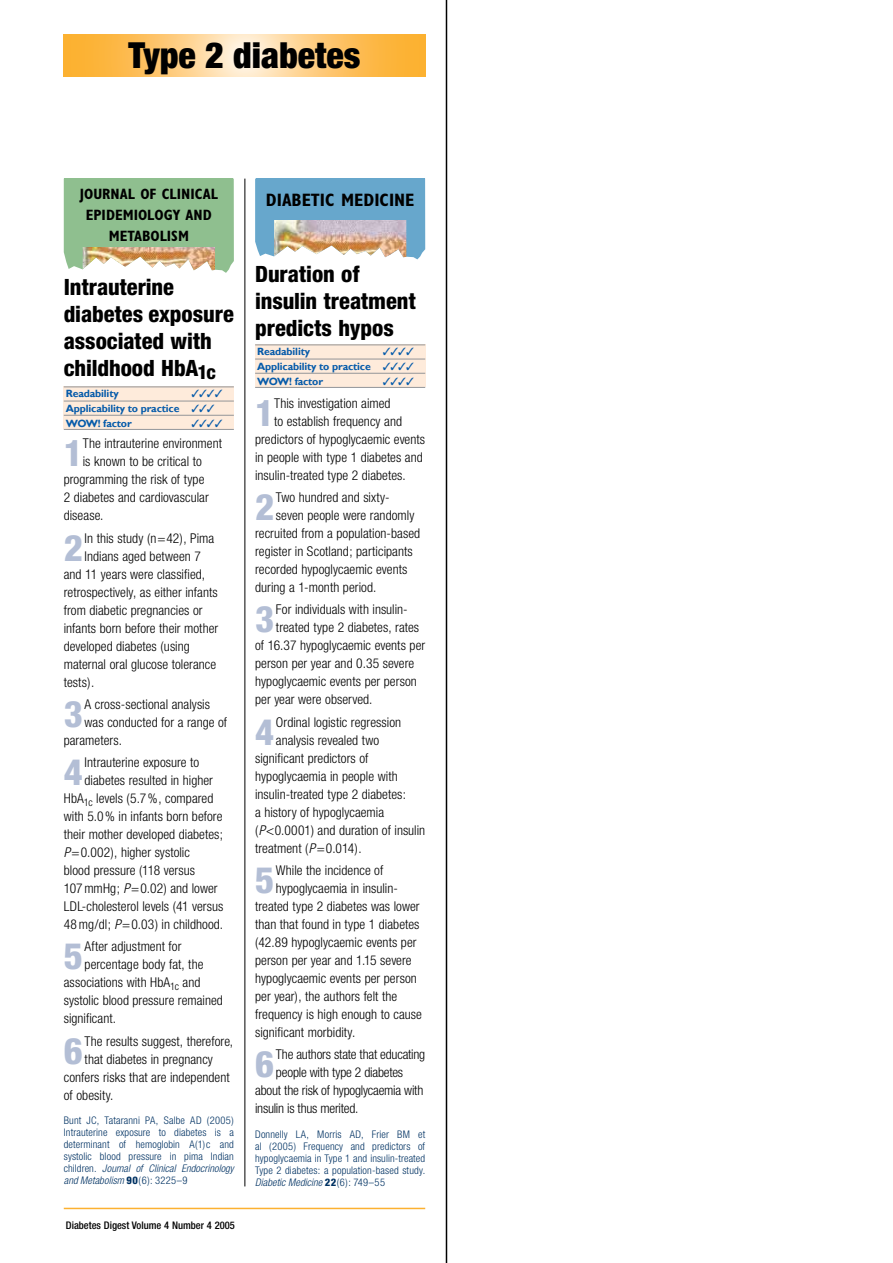
<style>
.page{position:relative;width:893px;height:1263px;background:#fff}
.page>*{position:absolute;margin:0;border:0;box-sizing:border-box;transform-origin:0 0}
.t1{font:800 condensed 36.6px "Helvetica Neue";color:#b3bed5}
.t2{font:900 condensed 36px "Helvetica Neue";color:#000}
.t3{font:800 condensed 22.5px/27px "Helvetica Neue";color:#000}
.t4{font:700 condensed 18px "Gill Sans";color:#000}
.t5{font:700 condensed 15px/21px "Gill Sans";color:#000;text-align:center}
.t6{font:300 condensed 13.5px "Helvetica Neue";letter-spacing:.005em;color:#000}
.t7{font:300 condensed 13.5px "Helvetica Neue";letter-spacing:-.015em;color:#000}
.t8{font:300 condensed 13.5px "Helvetica Neue";letter-spacing:-.02em;color:#000}
.t9{font:300 condensed 10.5px/12px "Helvetica Neue";letter-spacing:.015em;color:#003263;text-align:justify}
.t10{font:700 10.5px/15px "Gill Sans";letter-spacing:-.015em;color:#065baa}
.t11{font:500 condensed 10.5px "Helvetica Neue";color:#000}
.t12{font:10.5px "Zapf Dingbats ITC";color:#065baa}
.s1{font-style:italic}
.s2{font-weight:800}
</style>
<div class="page">
<svg style="left:64px;top:34px;width:361px;height:43px;background:#fdc975"></svg>
<hr style="left:64px;top:1208px;width:361px;height:1px;background:#fcb131">
<div style="left:64px;top:386px;width:170px;height:43px;background:#feebdb"></div>
<hr style="left:64px;top:386px;width:170px;height:1px;background:#939598">
<hr style="left:64px;top:401px;width:170px;height:1px;background:#939598">
<hr style="left:64px;top:415px;width:170px;height:1px;background:#939598">
<hr style="left:64px;top:429px;width:170px;height:1px;background:#939598">
<svg style="left:64px;top:179px;width:170px;height:94px"></svg>
<img style="left:83px;top:247px;width:132px;height:23px">
<div style="left:65px;top:179px;width:168px;height:68px;background:#8fbf8f"></div>
<hr style="left:244px;top:179px;width:1px;height:1007px;background:#000">
<hr style="left:446px;top:0;width:1px;height:1263px;background:#000">
<div style="left:255px;top:344px;width:170px;height:43px;background:#feebdb"></div>
<hr style="left:255px;top:344px;width:170px;height:1px;background:#939598">
<hr style="left:255px;top:359px;width:170px;height:1px;background:#939598">
<hr style="left:255px;top:373px;width:170px;height:1px;background:#939598">
<hr style="left:255px;top:387px;width:170px;height:1px;background:#939598">
<svg style="left:255px;top:179px;width:170px;height:80px"></svg>
<img style="left:274px;top:220px;width:132px;height:37px">
<div style="left:256px;top:179px;width:168px;height:41px;background:#67a7cc"></div>
<h2 class="t2" style="left:128px;top:33px;width:234px">Type 2 diabetes</h2>
<p class="t5" style="left:80px;top:183px;width:140px">JOURNAL OF CLINICAL<br>EPIDEMIOLOGY AND<br>METABOLISM</p>
<h3 class="t3" style="left:64px;top:273px;width:172px">Intrauterine diabetes exposure associated with childhood HbA<sub>1c</sub></h3>
<p class="t10" style="left:66px;top:386px;width:54px">Readability</p>
<p class="t12" style="left:191px;top:388px;width:33px">✓✓✓✓</p>
<p class="t10" style="left:66px;top:401px;width:150px">Applicability to practice ✓✓✓<br>WOW! factor</p>
<p class="t12" style="left:191px;top:418px;width:33px">✓✓✓✓</p>
<h1 class="t1" style="left:64px;top:431px;width:21px">1</h1>
<p class="t6" style="left:83px;top:436px;width:141px">The intrauterine environment</p>
<p class="t6" style="left:83px;top:454px;width:121px">is known to be critical to</p>
<p class="t6" style="left:64px;top:472px;width:142px">programming the risk of type</p>
<p class="t6" style="left:64px;top:490px;width:146px">2 diabetes and cardiovascular</p>
<p class="t6" style="left:64px;top:508px;width:41px">disease.</p>
<h1 class="t1" style="left:64px;top:525px;width:21px">2</h1>
<p class="t6" style="left:85px;top:530px;width:131px">In this study (n=42), Pima</p>
<p class="t6" style="left:85px;top:548px;width:118px">Indians aged between 7</p>
<p class="t6" style="left:64px;top:566px;width:143px">and 11 years were classified,</p>
<p class="t6" style="left:64px;top:584px;width:156px">retrospectively, as either infants</p>
<p class="t6" style="left:64px;top:602px;width:140px">from diabetic pregnancies or</p>
<p class="t6" style="left:64px;top:620px;width:156px">infants born before their mother</p>
<p class="t6" style="left:64px;top:638px;width:127px">developed diabetes (using</p>
<p class="t6" style="left:64px;top:656px;width:154px">maternal oral glucose tolerance</p>
<p class="t6" style="left:64px;top:674px;width:32px">tests).</p>
<h1 class="t1" style="left:64px;top:691px;width:21px">3</h1>
<p class="t6" style="left:85px;top:696px;width:127px">A cross-sectional analysis</p>
<p class="t6" style="left:85px;top:714px;width:144px">was conducted for a range of</p>
<p class="t6" style="left:64px;top:732px;width:60px">parameters.</p>
<h1 class="t1" style="left:64px;top:749px;width:21px">4</h1>
<p class="t6" style="left:85px;top:755px;width:116px">Intrauterine exposure to</p>
<p class="t6" style="left:85px;top:773px;width:130px">diabetes resulted in higher</p>
<p class="t6" style="left:64px;top:791px;width:151px">HbA<sub>1c</sub> levels (5.7%, compared</p>
<p class="t6" style="left:64px;top:809px;width:160px">with 5.0% in infants born before</p>
<p class="t6" style="left:64px;top:827px;width:161px">their mother developed diabetes;</p>
<p class="t6" style="left:64px;top:845px;width:128px"><span class="s1">P</span>=0.002), higher systolic</p>
<p class="t6" style="left:64px;top:863px;width:133px">blood pressure (118 versus</p>
<p class="t6" style="left:64px;top:881px;width:155px">107mmHg; <span class="s1">P</span>=0.02) and lower</p>
<p class="t6" style="left:64px;top:899px;width:161px">LDL-cholesterol levels (41 versus</p>
<p class="t6" style="left:64px;top:917px;width:161px">48mg/dl; <span class="s1">P</span>=0.03) in childhood.</p>
<h1 class="t1" style="left:64px;top:934px;width:21px">5</h1>
<p class="t6" style="left:85px;top:939px;width:98px">After adjustment for</p>
<p class="t6" style="left:85px;top:957px;width:120px">percentage body fat, the</p>
<p class="t6" style="left:64px;top:975px;width:138px">associations with HbA<sub>1c</sub> and</p>
<p class="t6" style="left:64px;top:993px;width:161px">systolic blood pressure remained</p>
<p class="t6" style="left:64px;top:1011px;width:54px">significant.</p>
<h1 class="t1" style="left:64px;top:1028px;width:21px">6</h1>
<p class="t6" style="left:85px;top:1033px;width:150px">The results suggest, therefore,</p>
<p class="t6" style="left:85px;top:1051px;width:130px">that diabetes in pregnancy</p>
<p class="t6" style="left:64px;top:1069px;width:167px">confers risks that are independent</p>
<p class="t6" style="left:64px;top:1087px;width:51px">of obesity.</p>
<p class="t9" style="left:64px;top:1115px;width:172px">Bunt JC, Tataranni PA, Salbe AD (2005)<br>Intrauterine exposure to diabetes is a determinant of hemoglobin A(1)c and systolic blood pressure in pima Indian children. <span class="s1">Journal of Clinical Endocrinology and Metabolism</span> <span class="s2">90</span>(6): 3225–9</p>
<p class="t11" style="left:66px;top:1219px;width:170px">Diabetes Digest Volume 4 Number 4 2005</p>
<h3 class="t4" style="left:266px;top:189px;width:150px">DIABETIC MEDICINE</h3>
<h3 class="t3" style="left:255px;top:260px;width:162px">Duration of insulin treatment predicts hypos</h3>
<p class="t10" style="left:257px;top:344px;width:54px">Readability</p>
<p class="t12" style="left:383px;top:346px;width:33px">✓✓✓✓</p>
<p class="t10" style="left:257px;top:359px;width:158px">Applicability to practice ✓✓✓✓<br>WOW! factor</p>
<p class="t12" style="left:383px;top:376px;width:33px">✓✓✓✓</p>
<h1 class="t1" style="left:255px;top:390px;width:21px">1</h1>
<p class="t6" style="left:274px;top:395px;width:118px">This investigation aimed</p>
<p class="t6" style="left:274px;top:413px;width:129px">to establish frequency and</p>
<p class="t6" style="left:255px;top:431px;width:172px">predictors of hypoglycaemic events</p>
<p class="t6" style="left:255px;top:449px;width:169px">in people with type 1 diabetes and</p>
<p class="t6" style="left:255px;top:467px;width:152px">insulin-treated type 2 diabetes.</p>
<h1 class="t1" style="left:255px;top:484px;width:21px">2</h1>
<p class="t6" style="left:276px;top:490px;width:115px">Two hundred and sixty-</p>
<p class="t6" style="left:276px;top:508px;width:140px">seven people were randomly</p>
<p class="t6" style="left:255px;top:526px;width:167px">recruited from a population-based</p>
<p class="t6" style="left:255px;top:544px;width:159px">register in Scotland; participants</p>
<p class="t6" style="left:255px;top:562px;width:154px">recorded hypoglycaemic events</p>
<p class="t6" style="left:255px;top:580px;width:123px">during a 1-month period.</p>
<h1 class="t1" style="left:255px;top:597px;width:21px">3</h1>
<p class="t6" style="left:276px;top:602px;width:133px">For individuals with insulin-</p>
<p class="t6" style="left:276px;top:620px;width:145px">treated type 2 diabetes, rates</p>
<p class="t6" style="left:255px;top:638px;width:172px">of 16.37 hypoglycaemic events per</p>
<p class="t6" style="left:255px;top:656px;width:161px">person per year and 0.35 severe</p>
<p class="t6" style="left:255px;top:674px;width:163px">hypoglycaemic events per person</p>
<p class="t6" style="left:255px;top:692px;width:119px">per year were observed.</p>
<h1 class="t1" style="left:255px;top:709px;width:21px">4</h1>
<p class="t6" style="left:276px;top:714px;width:127px">Ordinal logistic regression</p>
<p class="t6" style="left:276px;top:732px;width:105px">analysis revealed two</p>
<p class="t6" style="left:255px;top:750px;width:115px">significant predictors of</p>
<p class="t6" style="left:255px;top:768px;width:144px">hypoglycaemia in people with</p>
<p class="t6" style="left:255px;top:786px;width:153px">insulin-treated type 2 diabetes:</p>
<p class="t6" style="left:255px;top:804px;width:130px">a history of hypoglycaemia</p>
<p class="t6" style="left:255px;top:822px;width:171px">(<span class="s1">P</span>&lt;0.0001) and duration of insulin</p>
<p class="t6" style="left:255px;top:840px;width:108px">treatment (<span class="s1">P</span>=0.014).</p>
<h1 class="t1" style="left:255px;top:857px;width:21px">5</h1>
<p class="t6" style="left:276px;top:862px;width:109px">While the incidence of</p>
<p class="t6" style="left:276px;top:880px;width:123px">hypoglycaemia in insulin-</p>
<p class="t6" style="left:255px;top:898px;width:166px">treated type 2 diabetes was lower</p>
<p class="t6" style="left:255px;top:916px;width:166px">than that found in type 1 diabetes</p>
<p class="t6" style="left:255px;top:934px;width:163px">(42.89 hypoglycaemic events per</p>
<p class="t6" style="left:255px;top:952px;width:158px">person per year and 1.15 severe</p>
<p class="t6" style="left:255px;top:970px;width:163px">hypoglycaemic events per person</p>
<p class="t6" style="left:255px;top:988px;width:144px">per year), the authors felt the</p>
<p class="t6" style="left:255px;top:1006px;width:168px">frequency is high enough to cause</p>
<p class="t6" style="left:255px;top:1024px;width:102px">significant morbidity.</p>
<h1 class="t1" style="left:255px;top:1041px;width:21px">6</h1>
<p class="t7" style="left:276px;top:1047px;width:151px">The authors state that educating</p>
<p class="t7" style="left:276px;top:1065px;width:129px">people with type 2 diabetes</p>
<p class="t7" style="left:255px;top:1083px;width:170px">about the risk of hypoglycaemia with</p>
<p class="t8" style="left:255px;top:1101px;width:105px">insulin is thus merited.</p>
<p class="t9" style="left:255px;top:1128px;width:172px">Donnelly LA, Morris AD, Frier BM et al (2005) Frequency and predictors of hypoglycaemia in Type 1 and insulin-treated Type 2 diabetes: a population-based study.<br><span class="s1">Diabetic Medicine</span> <span class="s2">22</span>(6): 749–55</p>
</div>
